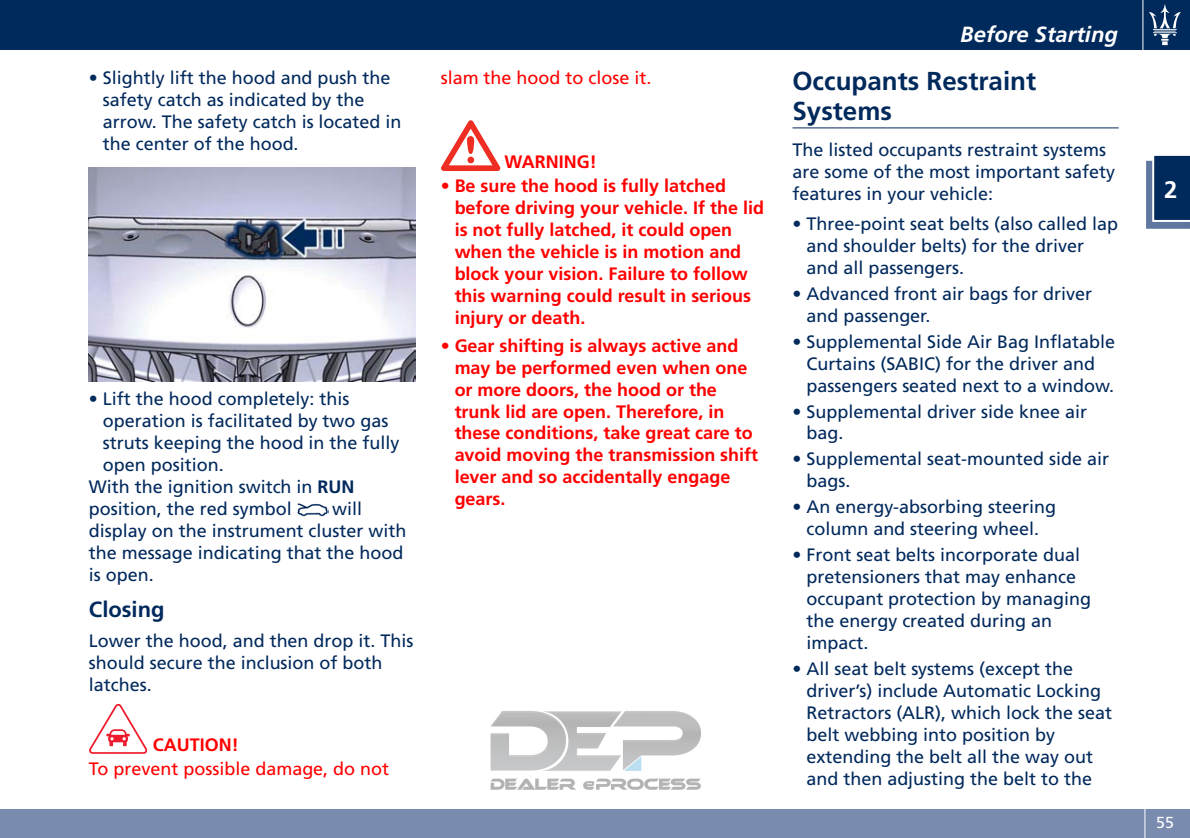
<style>
.page{position:relative;width:1190px;height:838px;background:#fff}
.page>*{position:absolute;margin:0;border:0;box-sizing:border-box;transform-origin:0 0}
.t1{font:700 26px/30px "Frutiger LT Std";color:#00295c}
.t2{font:700 24px "Frutiger LT Std";color:#fff}
.t3{font:italic 700 22px "Frutiger LT Std";color:#fff}
.t4{font:700 22px "Frutiger LT Std";color:#00295c}
.t5{font:18px/22px "Frutiger LT Std";color:#00295c}
.t6{font:700 18px/22px "Frutiger LT Std";color:#f00}
.t7{font:18px "Frutiger LT Std";color:#f00}
.t8{font:16px "Frutiger LT Std";color:#fff}
.s1{font-weight:700}
.s2{font-weight:400}
</style>
<div class="page">
<div style="left:0;top:0;width:1189px;height:50px;background:#00295c"></div>
<div style="left:0;top:809px;width:1189px;height:29px;background:#798cb0"></div>
<svg style="left:1146px;top:161px;width:1px;height:68px"></svg>
<hr style="left:1147px;top:161px;width:4px;height:68px;background:#60779f">
<svg style="left:1151px;top:223px;width:2px;height:6px"></svg>
<svg style="left:1153px;top:223px;width:2px;height:6px"></svg>
<svg style="left:1155px;top:223px;width:2px;height:6px"></svg>
<svg style="left:1157px;top:223px;width:2px;height:6px"></svg>
<svg style="left:1159px;top:223px;width:2px;height:6px"></svg>
<svg style="left:1161px;top:223px;width:2px;height:6px"></svg>
<svg style="left:1163px;top:223px;width:2px;height:6px"></svg>
<svg style="left:1165px;top:223px;width:2px;height:6px"></svg>
<svg style="left:1167px;top:223px;width:2px;height:6px"></svg>
<svg style="left:1169px;top:223px;width:2px;height:6px"></svg>
<svg style="left:1171px;top:223px;width:2px;height:6px"></svg>
<svg style="left:1173px;top:223px;width:2px;height:6px"></svg>
<svg style="left:1175px;top:223px;width:2px;height:6px"></svg>
<svg style="left:1177px;top:223px;width:2px;height:6px"></svg>
<svg style="left:1179px;top:223px;width:2px;height:6px"></svg>
<svg style="left:1181px;top:223px;width:2px;height:6px"></svg>
<svg style="left:1183px;top:223px;width:2px;height:6px"></svg>
<svg style="left:1185px;top:223px;width:2px;height:6px"></svg>
<hr style="left:1187px;top:161px;width:2px;height:68px;background:#5e759e">
<hr style="left:1189px;top:161px;width:1px;height:68px;background:#5e759e">
<hr style="left:1189px;top:155px;width:1px;height:66px;background:#00295c">
<svg style="left:1150px;top:155px;width:39px;height:68px"></svg>
<img style="left:297px;top:503px;width:31px;height:14px">
<svg style="left:89px;top:704px;width:58px;height:50px"></svg>
<svg style="left:441px;top:120px;width:59px;height:51px"></svg>
<div style="left:467px;top:157px;width:7px;height:6px;background:#ee2e22;border-radius:50%"></div>
<div style="left:467px;top:136px;width:7px;height:18px;background:#ee2e22;border-radius:4px"></div>
<hr style="left:792px;top:128px;width:326px;height:1px;background:#00295c">
<img style="left:89px;top:168px;width:327px;height:213px">
<hr style="left:1142px;top:0;width:1px;height:54px;background:#fff">
<hr style="left:1144px;top:800px;width:1px;height:38px;background:#fff">
<svg style="left:1149px;top:4px;width:31px;height:41px"></svg>
<img style="left:490px;top:711px;width:211px;height:79px">
<p class="t5" style="left:103px;top:69px;width:300px;text-indent:-14px">• Slightly lift the hood and push the safety catch as indicated by the arrow. The safety catch is located in the center of the hood.</p>
<p class="t5" style="left:89px;top:390px;width:262px">• Lift the hood completely: this</p>
<p class="t5" style="left:103px;top:412px;width:287px">operation is facilitated by two gas</p>
<p class="t5" style="left:103px;top:434px;width:298px">struts keeping the hood in the fully</p>
<p class="t5" style="left:103px;top:456px;width:122px">open position.</p>
<p class="t5" style="left:89px;top:477px;width:267px">With the ignition switch in <span class="s1">RUN</span></p>
<p class="t5" style="left:89px;top:499px;width:204px">position, the red symbol</p>
<p class="t5" style="left:89px;top:499px;width:319px;text-indent:243px">will display on the instrument cluster with the message indicating that the hood is open.</p>
<p class="t4" style="left:89px;top:601px;width:77px">Closing</p>
<p class="t5" style="left:89px;top:631px;width:326px">Lower the hood, and then drop it. This should secure the inclusion of both latches.</p>
<p class="t6" style="left:153px;top:735px;width:87px">CAUTION!</p>
<p class="t7" style="left:89px;top:761px;width:302px">To prevent possible damage, do not</p>
<p class="t7" style="left:440px;top:71px;width:212px">slam the hood to close it.</p>
<p class="t6" style="left:504px;top:152px;width:94px">WARNING!</p>
<p class="t6" style="left:454px;top:176px;width:311px;text-indent:-14px"><span class="s2">•</span> Be sure the hood is fully latched before driving your vehicle. If the lid is not fully latched, it could open when the vehicle is in motion and block your vision. Failure to follow this warning could result in serious injury or death.</p>
<p class="t6" style="left:454px;top:336px;width:305px;text-indent:-14px"><span class="s2">•</span> Gear shifting is always active and may be performed even when one or more doors, the hood or the trunk lid are open. Therefore, in these conditions, take great care to avoid moving the transmission shift lever and so accidentally engage gears.</p>
<p class="t3" style="left:960px;top:26px;width:159px">Before Starting</p>
<h1 class="t1" style="left:792px;top:68px;width:245px">Occupants Restraint<br>Systems</h1>
<p class="t5" style="left:792px;top:140px;width:324px">The listed occupants restraint systems are some of the most important safety features in your vehicle:</p>
<p class="t5" style="left:806px;top:214px;width:313px;text-indent:-14px">• Three-point seat belts (also called lap and shoulder belts) for the driver and all passengers.</p>
<p class="t5" style="left:806px;top:284px;width:287px;text-indent:-14px">• Advanced front air bags for driver and passenger.</p>
<p class="t5" style="left:806px;top:332px;width:310px;text-indent:-14px">• Supplemental Side Air Bag Inflatable<br>Curtains (SABIC) for the driver and passengers seated next to a window.</p>
<p class="t5" style="left:806px;top:402px;width:282px;text-indent:-14px">• Supplemental driver side knee air bag.</p>
<p class="t5" style="left:806px;top:450px;width:304px;text-indent:-14px">• Supplemental seat-mounted side air bags.</p>
<p class="t5" style="left:792px;top:498px;width:265px;text-align:center">• An energy-absorbing steering column and steering wheel.</p>
<p class="t5" style="left:806px;top:545px;width:286px;text-indent:-14px">• Front seat belts incorporate dual pretensioners that may enhance occupant protection by managing the energy created during an impact.</p>
<p class="t5" style="left:806px;top:659px;width:307px;text-indent:-14px">• All seat belt systems (except the driver’s) include Automatic Locking Retractors (ALR), which lock the seat belt webbing into position by extending the belt all the way out and then adjusting the belt to the</p>
<h2 class="t2" style="left:1163px;top:181px;width:15px">2</h2>
<p class="t8" style="left:1155px;top:816px;width:19px">55</p>
</div>
